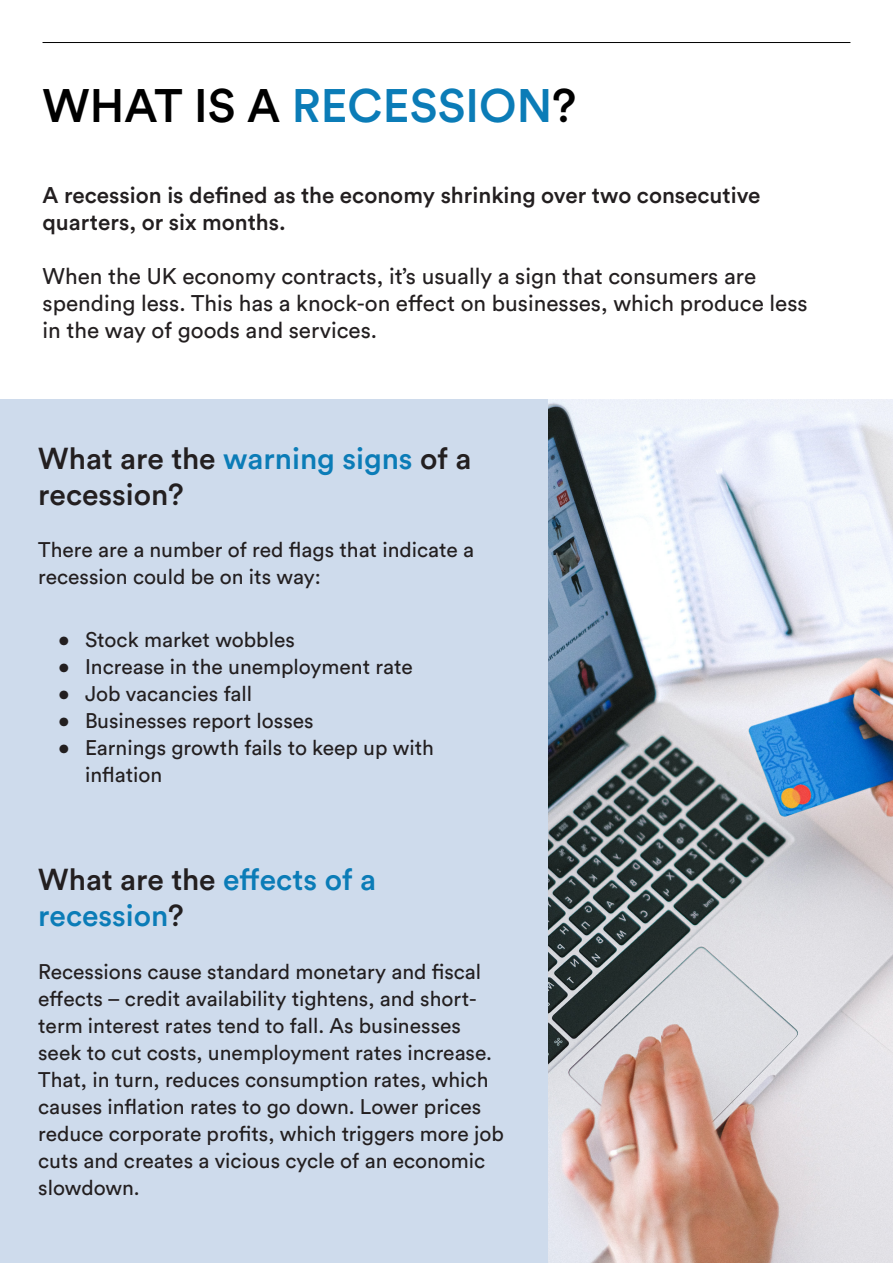
<style>
.page{position:relative;width:893px;height:1263px;background:#fff}
.page>*{position:absolute;margin:0;border:0;box-sizing:border-box;transform-origin:0 0}
.t1{font:500 46.5px "Circular Std";color:#0b7cb7}
.t2{font:500 30px/36px "Circular Std";color:#231f20}
.t3{font:500 30px/36px "Circular Std";color:#0b7cb7}
.t4{font:22.5px/27px "Circular Std";color:#231f20}
.t5{font:500 22.5px/27px "Circular Std";color:#231f20}
.t6{font:21px/27px "Circular Std";color:#231f20}
.s1{color:#000}
.s2{color:#0b7cb7}
.s3{color:#231f20}
</style>
<div class="page">
<hr style="left:43px;top:42px;width:807px;height:1px;background:#000">
<div style="left:0;top:400px;width:893px;height:863px;background:#cedbec"></div>
<img style="left:549px;top:400px;width:344px;height:863px">
<p class="t1" style="left:43px;top:76px;width:535px"><span class="s1">WHAT IS A</span> RECESSION<span class="s1">?</span></p>
<p class="t5" style="left:43px;top:181px;width:719px">A recession is defined as the economy shrinking over two consecutive quarters, or six months.</p>
<p class="t4" style="left:43px;top:262px;width:767px">When the UK economy contracts, it’s usually a sign that consumers are spending less. This has a knock-on effect on businesses, which produce less in the way of goods and services.</p>
<p class="t2" style="left:38px;top:440px;width:435px">What are the <span class="s2">warning signs</span> of a recession?</p>
<p class="t6" style="left:38px;top:536px;width:437px">There are a number of red flags that indicate a recession could be on its way:</p>
<p class="t6" style="left:58px;top:626px;width:238px">• Stock market wobbles</p>
<p class="t6" style="left:58px;top:653px;width:356px">• Increase in the unemployment rate</p>
<p class="t6" style="left:58px;top:680px;width:196px">• Job vacancies fall</p>
<p class="t6" style="left:58px;top:707px;width:257px">• Businesses report losses</p>
<p class="t6" style="left:85px;top:734px;width:351px;text-indent:-27px">• Earnings growth fails to keep up with inflation</p>
<p class="t3" style="left:38px;top:861px;width:339px"><span class="s3">What are the</span> effects of a recession<span class="s3">?</span></p>
<p class="t6" style="left:38px;top:957px;width:467px">Recessions cause standard monetary and fiscal effects – credit availability tightens, and short&shy;term interest rates tend to fall. As businesses seek to cut costs, unemployment rates increase.<br>That, in turn, reduces consumption rates, which causes inflation rates to go down. Lower prices reduce corporate profits, which triggers more job cuts and creates a vicious cycle of an economic slowdown.</p>
</div>
